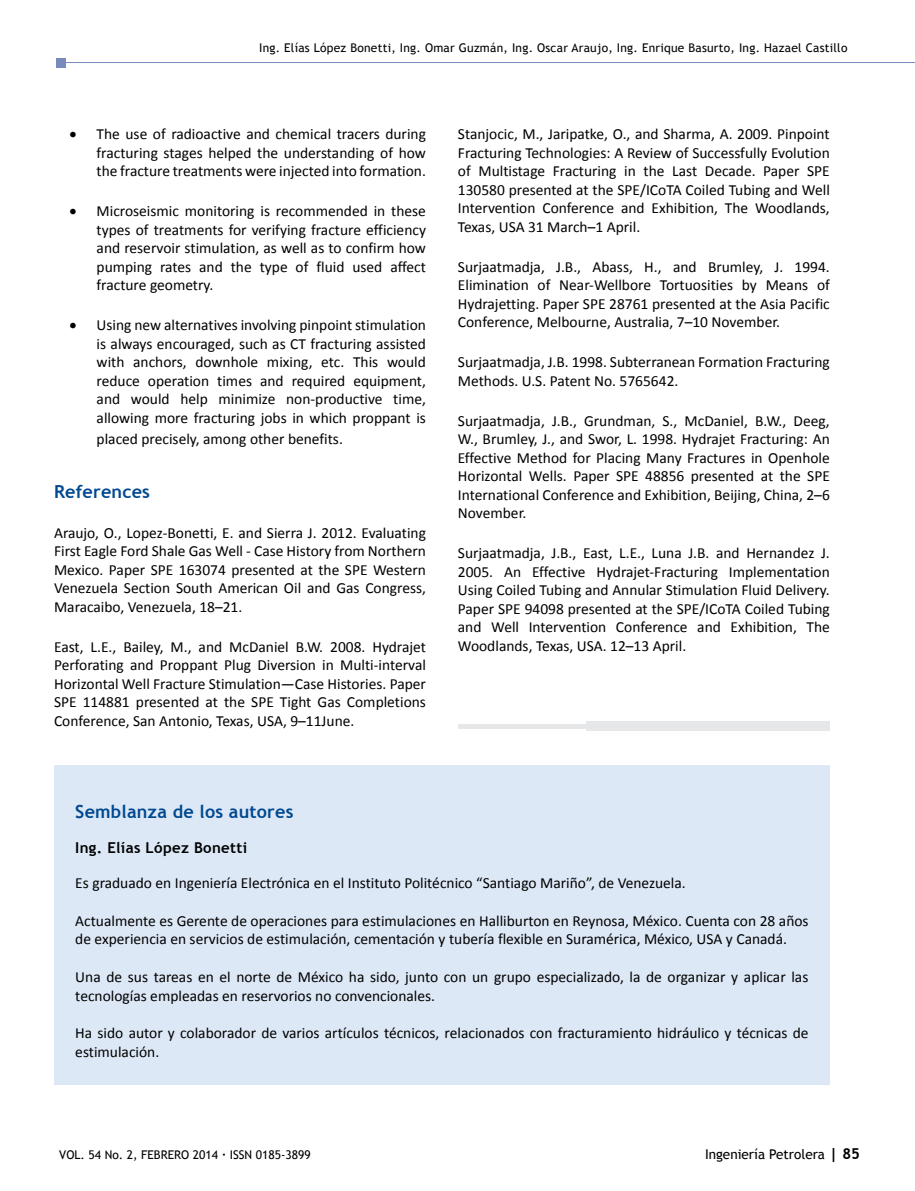
<style>
.page{position:relative;width:915px;height:1191px;background:#fff}
.page>*{position:absolute;margin:0;border:0;box-sizing:border-box;transform-origin:0 0}
.t1{font:700 18px "Trebuchet MS";letter-spacing:.01em;color:#004990}
.t2{font:15.45px/18.6px "Calibri";color:#000;text-align:justify}
.t3{font:700 15px "Trebuchet MS";letter-spacing:.02em;color:#000}
.t4{font:13.5px "Trebuchet MS";color:#000}
.t5{font:12px "Trebuchet MS";letter-spacing:.02em;color:#000}
.t6{font:12px "Trebuchet MS";color:#000}
.s1{font-weight:700}
.s2{font-weight:700;font-size:15px}
</style>
<div class="page">
<hr style="left:61px;top:62px;width:853px;height:1px;background:#788bbc">
<div style="left:56px;top:58px;width:10px;height:9px;background:#788bbc"></div>
<div style="left:54px;top:765px;width:775px;height:319px;background:#dde8f6"></div>
<div style="left:586px;top:722px;width:243px;height:9px;background:#e6e7e8"></div>
<hr style="left:458px;top:724px;width:229px;height:4px;background:#e6e7e8">
<p class="t5" style="left:259px;top:40px;width:589px">Ing. Elías López Bonetti, Ing. Omar Guzmán, Ing. Oscar Araujo, Ing. Enrique Basurto, Ing. Hazael Castillo</p>
<p class="t2" style="left:97px;top:125px;width:331px;text-indent:-27px">• The use of radioactive and chemical tracers during fracturing stages helped the understanding of how the fracture treatments were injected into formation.</p>
<p class="t2" style="left:97px;top:202px;width:331px;text-indent:-27px">• Microseismic monitoring is recommended in these types of treatments for verifying fracture efficiency and reservoir stimulation, as well as to confirm how pumping rates and the type of fluid used affect fracture geometry.</p>
<p class="t2" style="left:97px;top:316px;width:331px;text-indent:-27px">• Using new alternatives involving pinpoint stimulation is always encouraged, such as CT fracturing assisted with anchors, downhole mixing, etc. This would reduce operation times and required equipment, and would help minimize non-productive time, allowing more fracturing jobs in which proppant is</p>
<p class="t2" style="left:97px;top:430px;width:248px">placed precisely, among other benefits.</p>
<p class="t1" style="left:54px;top:480px;width:97px">References</p>
<p class="t2" style="left:54px;top:523px;width:373px">Araujo, O., Lopez-Bonetti, E. and Sierra J. 2012. Evaluating First Eagle Ford Shale Gas Well - Case History from Northern Mexico. Paper SPE 163074 presented at the SPE Western Venezuela Section South American Oil and Gas Congress, Maracaibo, Venezuela, 18–21.</p>
<p class="t2" style="left:54px;top:637px;width:373px">East, L.E., Bailey, M., and McDaniel B.W. 2008. Hydrajet Perforating and Proppant Plug Diversion in Multi-interval Horizontal Well Fracture Stimulation—Case Histories. Paper SPE 114881 presented at the SPE Tight Gas Completions Conference, San Antonio, Texas, USA, 9–11June.</p>
<p class="t2" style="left:458px;top:125px;width:373px">Stanjocic, M., Jaripatke, O., and Sharma, A. 2009. Pinpoint Fracturing Technologies: A Review of Successfully Evolution of Multistage Fracturing in the Last Decade. Paper SPE 130580 presented at the SPE/ICoTA Coiled Tubing and Well Intervention Conference and Exhibition, The Woodlands, Texas, USA 31 March–1 April.</p>
<p class="t2" style="left:458px;top:257px;width:373px">Surjaatmadja, J.B., Abass, H., and Brumley, J. 1994.<br>Elimination of Near-Wellbore Tortuosities by Means of Hydrajetting. Paper SPE 28761 presented at the Asia Pacific Conference, Melbourne, Australia, 7–10 November.</p>
<p class="t2" style="left:458px;top:353px;width:373px">Surjaatmadja, J.B. 1998. Subterranean Formation Fracturing<br>Methods. U.S. Patent No. 5765642.</p>
<p class="t2" style="left:458px;top:411px;width:373px">Surjaatmadja, J.B., Grundman, S., McDaniel, B.W., Deeg, W., Brumley, J., and Swor, L. 1998. Hydrajet Fracturing: An Effective Method for Placing Many Fractures in Openhole Horizontal Wells. Paper SPE 48856 presented at the SPE International Conference and Exhibition, Beijing, China, 2–6<br>November.</p>
<p class="t2" style="left:458px;top:544px;width:373px">Surjaatmadja, J.B., East, L.E., Luna J.B. and Hernandez J.<br>2005. An Effective Hydrajet-Fracturing Implementation Using Coiled Tubing and Annular Stimulation Fluid Delivery.<br>Paper SPE 94098 presented at the SPE/ICoTA Coiled Tubing and Well Intervention Conference and Exhibition, The Woodlands, Texas, USA. 12–13 April.</p>
<p class="t1" style="left:75px;top:800px;width:219px">Semblanza de los autores</p>
<p class="t3" style="left:75px;top:838px;width:173px">Ing. Elías López Bonetti</p>
<p class="t2" style="left:75px;top:873px;width:611px">Es graduado en Ingeniería Electrónica en el Instituto Politécnico “Santiago Mariño”, de Venezuela.</p>
<p class="t2" style="left:75px;top:911px;width:734px">Actualmente es Gerente de operaciones para estimulaciones en Halliburton en Reynosa, México. Cuenta con 28 años de experiencia en servicios de estimulación, cementación y tubería flexible en Suramérica, México, USA y Canadá.</p>
<p class="t2" style="left:75px;top:967px;width:734px">Una de sus tareas en el norte de México ha sido, junto con un grupo especializado, la de organizar y aplicar las tecnologías empleadas en reservorios no convencionales.</p>
<p class="t2" style="left:75px;top:1023px;width:734px">Ha sido autor y colaborador de varios artículos técnicos, relacionados con fracturamiento hidráulico y técnicas de estimulación.</p>
<p class="t6" style="left:59px;top:1147px;width:253px">VOL. 54 No. 2, FEBRERO 2014 <span class="s1">·</span> ISSN 0185-3899</p>
<p class="t4" style="left:704px;top:1146px;width:156px">Ingeniería Petrolera <span class="s2">| 85</span></p>
</div>
